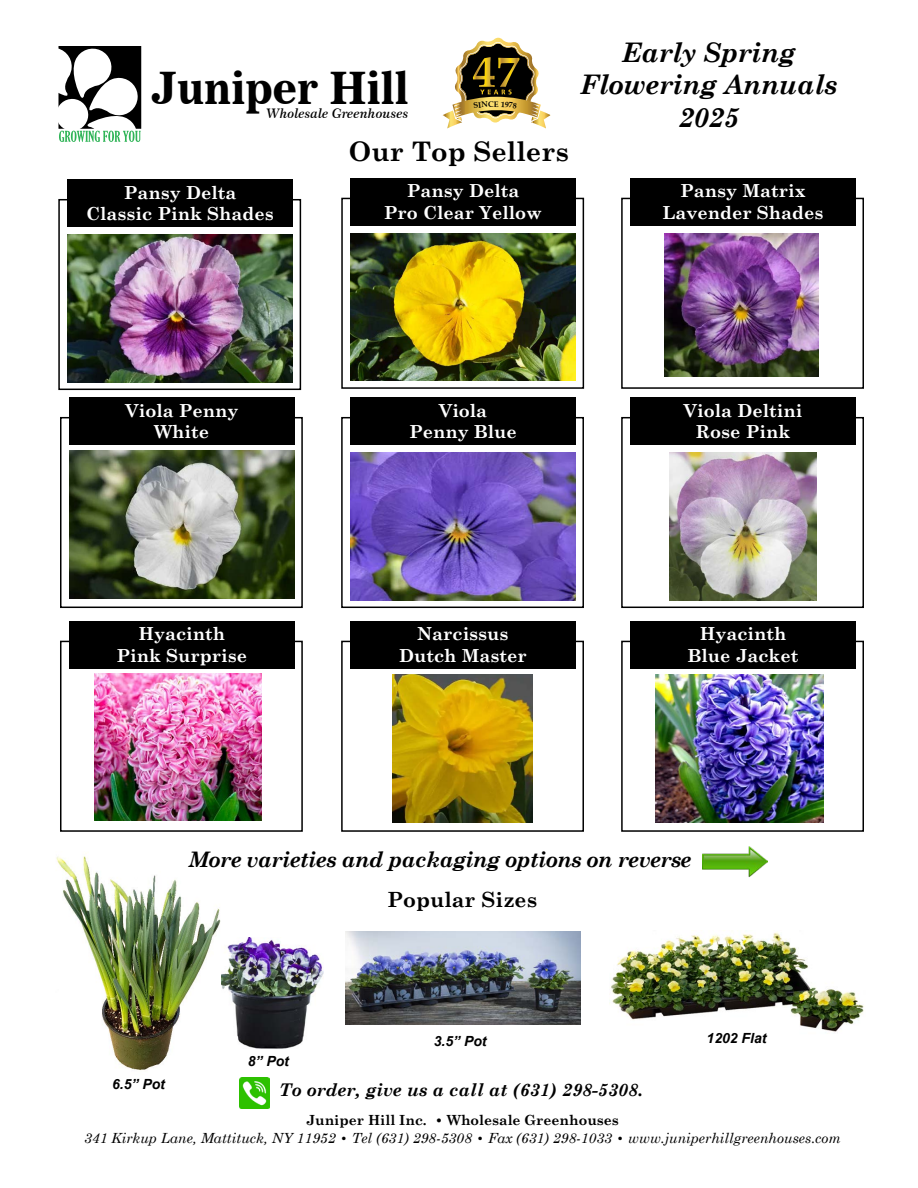
<style>
.page{position:relative;width:918px;height:1188px;background:#fff}
.page>*{position:absolute;margin:0;border:0;box-sizing:border-box;transform-origin:0 0}
.t1{font:43.95px "News 706 BT Bold C";color:#000}
.t2{font:italic 700 27px/32.4px "Century Schoolbook";letter-spacing:-.02em;color:#000;text-align:center}
.t3{font:700 27px "Century Schoolbook";color:#000}
.t4{font:italic 700 21.45px "Century Schoolbook";letter-spacing:-.03em;color:#000}
.t5{font:700 21px "Century Schoolbook";color:#000}
.t6{font:700 18px/21.6px "Century Schoolbook";color:#fff;text-align:center}
.t7{font:italic 700 17.55px "Century Schoolbook";color:#000}
.t8{font:italic 13.95px "Century Schoolbook";color:#000}
.t9{font:700 13.95px "Century Schoolbook";color:#000}
.t10{font:italic 700 13.95px "Arial";color:#000}
.t11{font:13.2px "Century 751 BT Semi Bold Italic B";color:#000}
.t12{font:700 7.95px "Palatino Linotype";color:#000}
</style>
<div class="page">
<img style="left:609px;top:932px;width:255px;height:101px">
<img style="left:56px;top:856px;width:166px;height:214px">
<div style="left:341px;top:198px;width:243px;height:191px;border:2px solid #000"></div>
<img style="left:350px;top:233px;width:226px;height:148px">
<div style="left:350px;top:178px;width:226px;height:48px;background:#000"></div>
<svg style="left:58px;top:47px;width:83px;height:95px"></svg>
<img style="left:703px;top:846px;width:65px;height:31px">
<img style="left:239px;top:1078px;width:30px;height:30px">
<div style="left:58px;top:199px;width:243px;height:191px;border:2px solid #000"></div>
<img style="left:67px;top:234px;width:226px;height:148px">
<div style="left:67px;top:179px;width:226px;height:48px;background:#000"></div>
<div style="left:621px;top:198px;width:243px;height:191px;border:2px solid #000"></div>
<img style="left:665px;top:233px;width:153px;height:144px">
<div style="left:630px;top:178px;width:226px;height:48px;background:#000"></div>
<div style="left:60px;top:417px;width:243px;height:191px;border:2px solid #000"></div>
<img style="left:69px;top:451px;width:226px;height:148px">
<div style="left:69px;top:397px;width:226px;height:48px;background:#000"></div>
<div style="left:341px;top:417px;width:243px;height:191px;border:2px solid #000"></div>
<img style="left:350px;top:452px;width:226px;height:148px">
<div style="left:350px;top:397px;width:226px;height:48px;background:#000"></div>
<div style="left:621px;top:417px;width:243px;height:191px;border:2px solid #000"></div>
<img style="left:669px;top:452px;width:148px;height:148px">
<div style="left:630px;top:397px;width:226px;height:48px;background:#000"></div>
<div style="left:60px;top:641px;width:243px;height:191px;border:2px solid #000"></div>
<img style="left:94px;top:673px;width:167px;height:148px">
<div style="left:69px;top:621px;width:226px;height:48px;background:#000"></div>
<div style="left:341px;top:641px;width:243px;height:191px;border:2px solid #000"></div>
<img style="left:393px;top:675px;width:139px;height:147px">
<div style="left:350px;top:621px;width:226px;height:48px;background:#000"></div>
<div style="left:621px;top:641px;width:243px;height:191px;border:2px solid #000"></div>
<img style="left:656px;top:675px;width:168px;height:147px">
<div style="left:630px;top:621px;width:226px;height:48px;background:#000"></div>
<img style="left:222px;top:938px;width:101px;height:111px">
<img style="left:345px;top:931px;width:235px;height:93px">
<svg style="left:443px;top:38px;width:108px;height:90px"></svg>
<h1 class="t1" style="left:152px;top:61px;width:259px">Juniper Hill</h1>
<p class="t12" style="left:494px;top:98px;width:6px">E</p>
<h2 class="t3" style="left:349px;top:130px;width:222px">Our Top Sellers</h2>
<p class="t11" style="left:267px;top:105px;width:143px">Wholesale Greenhouses</p>
<h2 class="t2" style="left:580px;top:35px;width:259px">Early Spring<br>Flowering Annuals<br>2025</h2>
<p class="t6" style="left:384px;top:179px;width:160px">Pansy Delta<br>Pro Clear Yellow</p>
<p class="t6" style="left:86px;top:180px;width:189px">Pansy Delta<br>Classic Pink Shades</p>
<p class="t6" style="left:662px;top:179px;width:163px">Pansy Matrix<br>Lavender Shades</p>
<p class="t6" style="left:125px;top:398px;width:115px">Viola Penny<br>White</p>
<p class="t6" style="left:409px;top:398px;width:109px">Viola<br>Penny Blue</p>
<p class="t6" style="left:684px;top:398px;width:120px">Viola Deltini<br>Rose Pink</p>
<p class="t6" style="left:116px;top:622px;width:132px">Hyacinth<br>Pink Surprise</p>
<p class="t6" style="left:399px;top:622px;width:129px">Narcissus<br>Dutch Master</p>
<p class="t6" style="left:688px;top:622px;width:112px">Hyacinth<br>Blue Jacket</p>
<p class="t4" style="left:189px;top:843px;width:504px">More varieties and packaging options on reverse</p>
<p class="t5" style="left:387px;top:883px;width:151px">Popular Sizes</p>
<p class="t10" style="left:248px;top:1052px;width:43px">8” Pot</p>
<p class="t10" style="left:434px;top:1032px;width:54px">3.5” Pot</p>
<p class="t10" style="left:707px;top:1029px;width:61px">1202 Flat</p>
<p class="t10" style="left:112px;top:1075px;width:54px">6.5” Pot</p>
<p class="t7" style="left:279px;top:1076px;width:366px">To order, give us a call at (631) 298-5308.</p>
<p class="t9" style="left:306px;top:1109px;width:314px">Juniper Hill Inc. • Wholesale Greenhouses</p>
<p class="t8" style="left:84px;top:1127px;width:758px">341 Kirkup Lane, Mattituck, NY 11952 • Tel (631) 298-5308 • Fax (631) 298-1033 • www.juniperhillgreenhouses.com</p>
</div>
